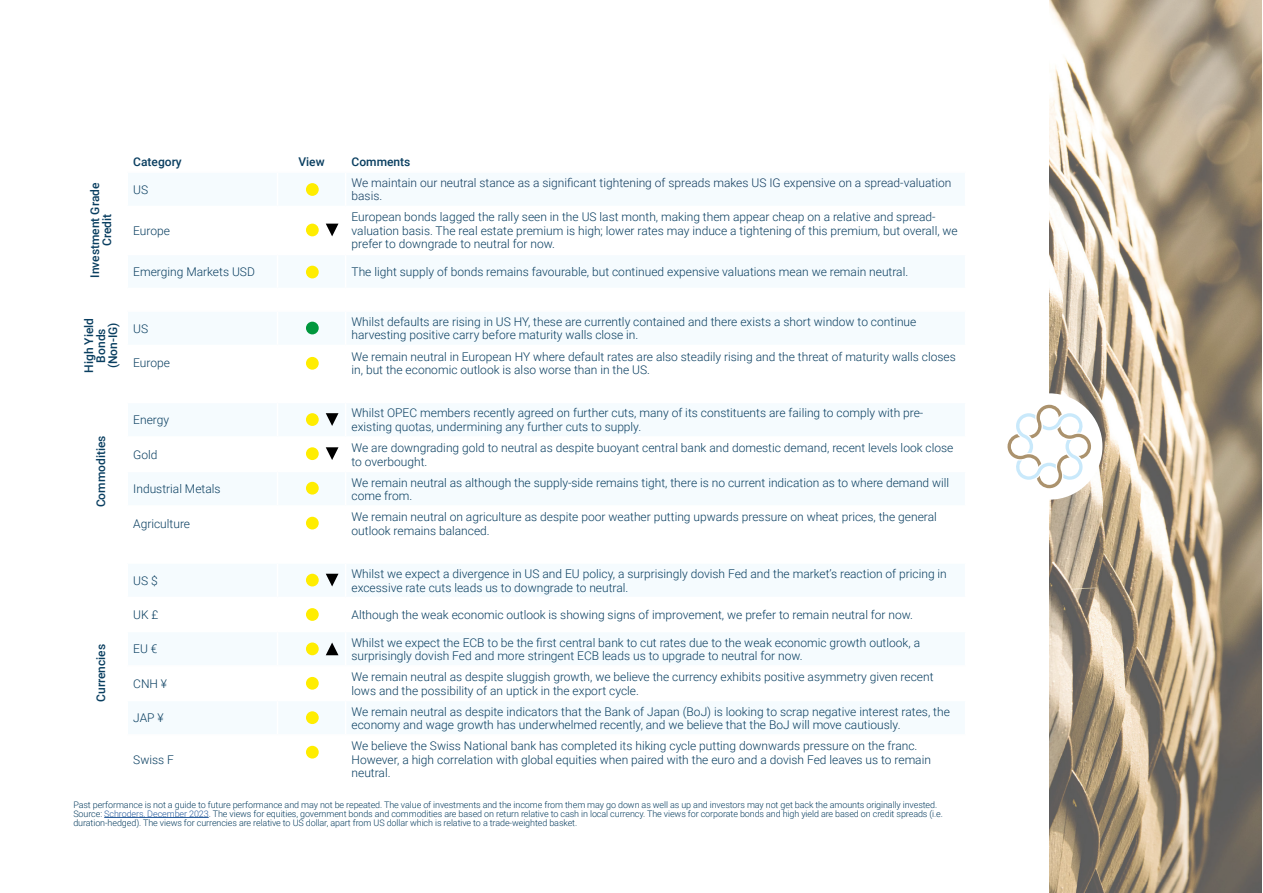
<style>
.page{position:relative;width:1263px;height:893px;background:#fff}
.page>*{position:absolute;margin:0;border:0;box-sizing:border-box;transform-origin:0 0}
.t1{font:300 12px/13.5px "Roboto";color:#093e60}
.t2{font:300 12px/13.5px "Roboto";color:#103b5e}
.t3{font:500 12px/12px "Roboto";color:#093e60;text-align:center}
.t4{font:300 9px/9px "Roboto";letter-spacing:-.01em;color:#093e60}
.s1{color:#275b9b}
</style>
<div class="page">
<img style="left:1049px;top:0;width:213px;height:893px">
<div style="left:996px;top:393px;width:106px;height:107px;background:#fff;border-radius:50%"></div>
<svg style="left:1007px;top:405px;width:84px;height:83px"></svg>
<hr style="left:104px;top:817px;width:105px;height:1px;background:#275b9b">
<div style="left:306px;top:224px;width:13px;height:12px;background:#ffed00;border-radius:50%"></div>
<div style="left:306px;top:266px;width:13px;height:12px;background:#ffed00;border-radius:50%"></div>
<div style="left:306px;top:183px;width:13px;height:13px;background:#ffed00;border-radius:50%"></div>
<div style="left:306px;top:357px;width:13px;height:13px;background:#ffed00;border-radius:50%"></div>
<div style="left:306px;top:322px;width:13px;height:12px;background:#00973d;border-radius:50%"></div>
<div style="left:306px;top:447px;width:13px;height:13px;background:#ffed00;border-radius:50%"></div>
<div style="left:306px;top:413px;width:13px;height:13px;background:#ffed00;border-radius:50%"></div>
<div style="left:306px;top:746px;width:13px;height:12px;background:#ffed00;border-radius:50%"></div>
<div style="left:306px;top:642px;width:13px;height:13px;background:#ffed00;border-radius:50%"></div>
<div style="left:306px;top:517px;width:13px;height:12px;background:#ffed00;border-radius:50%"></div>
<div style="left:306px;top:482px;width:13px;height:13px;background:#ffed00;border-radius:50%"></div>
<div style="left:306px;top:574px;width:13px;height:12px;background:#ffed00;border-radius:50%"></div>
<div style="left:306px;top:608px;width:13px;height:13px;background:#ffed00;border-radius:50%"></div>
<div style="left:306px;top:711px;width:13px;height:13px;background:#ffed00;border-radius:50%"></div>
<div style="left:306px;top:677px;width:13px;height:13px;background:#ffed00;border-radius:50%"></div>
<svg style="left:326px;top:447px;width:12px;height:13px"></svg>
<svg style="left:326px;top:224px;width:12px;height:12px"></svg>
<svg style="left:326px;top:413px;width:12px;height:13px"></svg>
<svg style="left:326px;top:574px;width:12px;height:12px"></svg>
<svg style="left:326px;top:642px;width:12px;height:13px"></svg>
<p class="t3" style="left:133px;top:155px;width:50px">Category</p>
<p class="t3" style="left:298px;top:155px;width:28px">View</p>
<p class="t3" style="left:352px;top:155px;width:60px">Comments</p>
<p class="t3" style="left:88px;top:278px;width:96px;rotate:-90deg">Investment Grade<br>Credit</p>
<p class="t1" style="left:133px;top:182px;width:16px">US</p>
<p class="t2" style="left:352px;top:175px;width:601px">We maintain our neutral stance as a significant tightening of spreads makes US IG expensive on a spread-valuation basis.</p>
<p class="t1" style="left:352px;top:210px;width:608px">European bonds lagged the rally seen in the US last month, making them appear cheap on a relative and spread&shy;valuation basis. The real estate premium is high; lower rates may induce a tightening of this premium, but overall, we prefer to downgrade to neutral for now.</p>
<p class="t1" style="left:133px;top:223px;width:38px">Europe</p>
<p class="t1" style="left:133px;top:264px;width:123px">Emerging Markets USD</p>
<p class="t1" style="left:352px;top:264px;width:558px">The light supply of bonds remains favourable, but continued expensive valuations mean we remain neutral.</p>
<p class="t3" style="left:82px;top:373px;width:56px;rotate:-90deg">High Yield<br>Bonds (Non-IG)</p>
<p class="t1" style="left:133px;top:321px;width:16px">US</p>
<p class="t1" style="left:352px;top:314px;width:566px">Whilst defaults are rising in US HY, these are currently contained and there exists a short window to continue harvesting positive carry before maturity walls close in.</p>
<p class="t1" style="left:133px;top:356px;width:38px">Europe</p>
<p class="t1" style="left:352px;top:349px;width:606px">We remain neutral in European HY where default rates are also steadily rising and the threat of maturity walls closes in, but the economic outlook is also worse than in the US.</p>
<p class="t3" style="left:94px;top:507px;width:73px;rotate:-90deg">Commodities</p>
<p class="t1" style="left:133px;top:413px;width:37px">Energy</p>
<p class="t1" style="left:352px;top:406px;width:573px">Whilst OPEC members recently agreed on further cuts, many of its constituents are failing to comply with pre&shy;existing quotas, undermining any further cuts to supply.</p>
<p class="t1" style="left:133px;top:447px;width:26px">Gold</p>
<p class="t1" style="left:352px;top:441px;width:603px">We are downgrading gold to neutral as despite buoyant central bank and domestic demand, recent levels look close to overbought.</p>
<p class="t1" style="left:133px;top:482px;width:89px">Industrial Metals</p>
<p class="t1" style="left:352px;top:475px;width:599px">We remain neutral as although the supply-side remains tight, there is no current indication as to where demand will come from.</p>
<p class="t1" style="left:133px;top:516px;width:58px">Agriculture</p>
<p class="t1" style="left:352px;top:510px;width:587px">We remain neutral on agriculture as despite poor weather putting upwards pressure on wheat prices, the general outlook remains balanced.</p>
<p class="t1" style="left:133px;top:573px;width:26px">US $</p>
<p class="t1" style="left:352px;top:566px;width:597px">Whilst we expect a divergence in US and EU policy, a surprisingly dovish Fed and the market’s reaction of pricing in excessive rate cuts leads us to downgrade to neutral.</p>
<p class="t1" style="left:133px;top:608px;width:27px">UK £</p>
<p class="t1" style="left:352px;top:608px;width:563px">Although the weak economic outlook is showing signs of improvement, we prefer to remain neutral for now.</p>
<p class="t1" style="left:133px;top:642px;width:26px">EU €</p>
<p class="t1" style="left:352px;top:635px;width:570px">Whilst we expect the ECB to be the first central bank to cut rates due to the weak economic growth outlook, a surprisingly dovish Fed and more stringent ECB leads us to upgrade to neutral for now.</p>
<p class="t1" style="left:133px;top:676px;width:35px">CNH ¥</p>
<p class="t1" style="left:352px;top:670px;width:583px">We remain neutral as despite sluggish growth, we believe the currency exhibits positive asymmetry given recent lows and the possibility of an uptick in the export cycle.</p>
<p class="t1" style="left:133px;top:711px;width:32px">JAP ¥</p>
<p class="t1" style="left:352px;top:704px;width:600px">We remain neutral as despite indicators that the Bank of Japan (BoJ) is looking to scrap negative interest rates, the economy and wage growth has underwhelmed recently, and we believe that the BoJ will move cautiously.</p>
<p class="t1" style="left:133px;top:752px;width:42px">Swiss F</p>
<p class="t3" style="left:94px;top:702px;width:59px;rotate:-90deg">Currencies</p>
<p class="t1" style="left:352px;top:739px;width:581px">We believe the Swiss National bank has completed its hiking cycle putting downwards pressure on the franc.<br>However, a high correlation with global equities when paired with the euro and a dovish Fed leaves us to remain neutral.</p>
<p class="t4" style="left:73px;top:800px;width:871px">Past performance is not a guide to future performance and may not be repeated. The value of investments and the income from them may go down as well as up and investors may not get back the amounts originally invested.<br>Source: <span class="s1">Schroders, December 2023</span>. The views for equities, government bonds and commodities are based on return relative to cash in local currency. The views for corporate bonds and high yield are based on credit spreads (i.e. duration-hedged). The views for currencies are relative to US dollar, apart from US dollar which is relative to a trade-weighted basket.</p>
</div>
